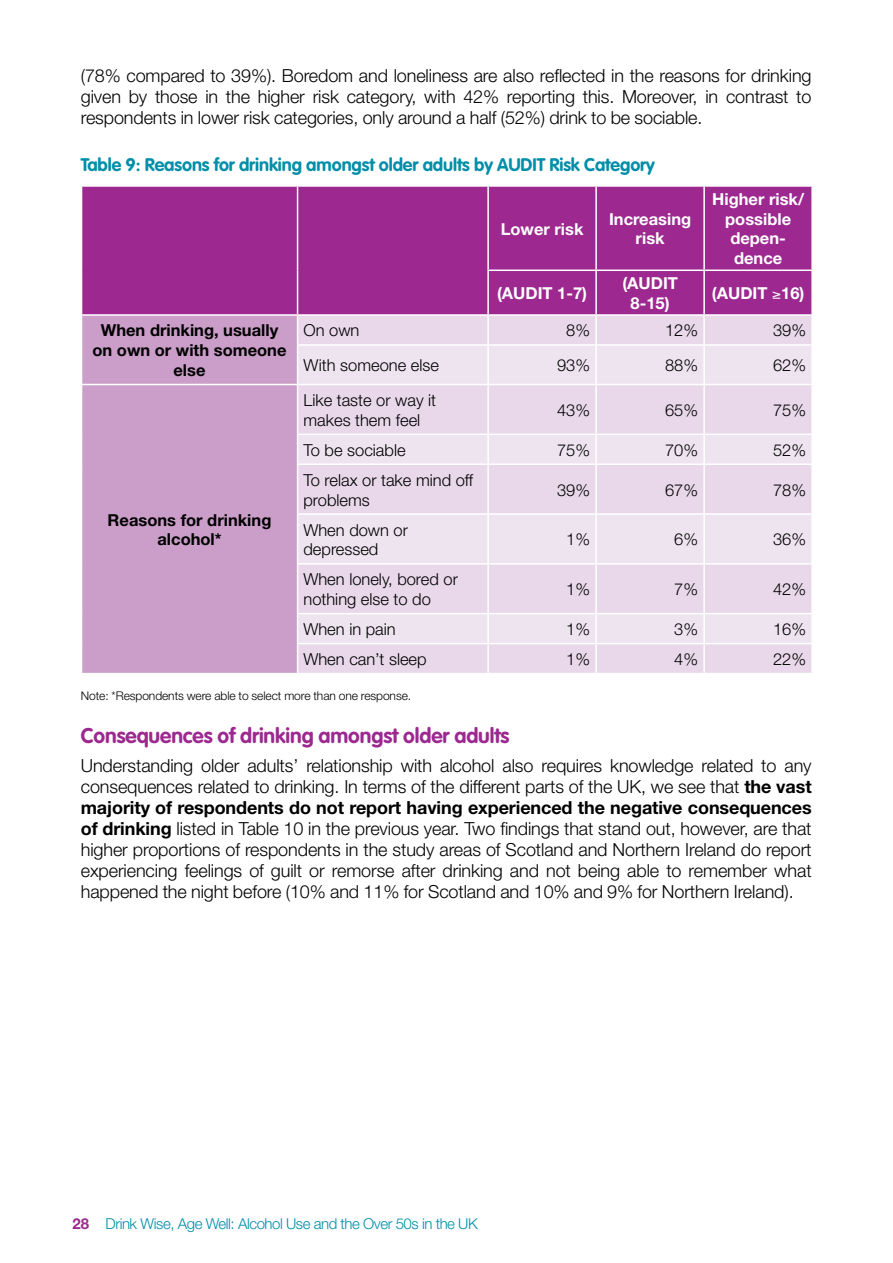
<style>
.page{position:relative;width:893px;height:1263px;background:#fff}
.page>*{position:absolute;margin:0;border:0;box-sizing:border-box;transform-origin:0 0}
.t1{font:700 21px "VAG Rounded";letter-spacing:-.005em;color:#9c2890}
.t2{font:300 18px/21px "Helvetica Neue";letter-spacing:-.005em;color:#000;text-align:justify}
.t3{font:700 18px "VAG Rounded";letter-spacing:-.005em;color:#008ea9}
.t4{font:300 16.5px/19.8px "Helvetica Neue";color:#000}
.t5{font:700 16.5px/19.8px "Helvetica Neue";color:#fff;text-align:center}
.t6{font:700 16.5px/19.8px "Helvetica Neue";color:#000;text-align:center}
.t7{font:300 15px "Helvetica Neue";letter-spacing:-.03em;color:#008ea9}
.t8{font:300 12px "Helvetica Neue";letter-spacing:-.005em;color:#000}
.s1{font-weight:700}
.s2{font-weight:700;color:#9c2890}
</style>
<div class="page">
<div style="left:82px;top:187px;width:729px;height:127px;background:#9c2890"></div>
<div style="left:82px;top:316px;width:215px;height:357px;background:#ca9ec9"></div>
<div style="left:298px;top:316px;width:513px;height:357px;background:#e8d8ea"></div>
<svg style="left:298px;top:346px;width:513px;height:297px;background:#ebdeed"></svg>
<hr style="left:297px;top:187px;width:1px;height:83px;background:#fff">
<hr style="left:297px;top:270px;width:1px;height:44px;background:#fff">
<hr style="left:487px;top:187px;width:2px;height:82px;background:#fff">
<hr style="left:595px;top:187px;width:2px;height:82px;background:#fff">
<hr style="left:703px;top:187px;width:2px;height:82px;background:#fff">
<hr style="left:487px;top:269px;width:109px;height:2px;background:#fff">
<hr style="left:487px;top:271px;width:2px;height:43px;background:#fff">
<hr style="left:596px;top:269px;width:108px;height:2px;background:#fff">
<hr style="left:595px;top:271px;width:2px;height:43px;background:#fff">
<hr style="left:704px;top:269px;width:109px;height:2px;background:#fff">
<hr style="left:703px;top:271px;width:2px;height:43px;background:#fff">
<hr style="left:487px;top:316px;width:2px;height:28px;background:#fff">
<hr style="left:595px;top:316px;width:2px;height:28px;background:#fff">
<hr style="left:703px;top:316px;width:2px;height:28px;background:#fff">
<hr style="left:297px;top:344px;width:191px;height:2px;background:#fff">
<hr style="left:488px;top:344px;width:108px;height:2px;background:#fff">
<hr style="left:487px;top:346px;width:2px;height:38px;background:#fff">
<hr style="left:596px;top:344px;width:108px;height:2px;background:#fff">
<hr style="left:595px;top:346px;width:2px;height:38px;background:#fff">
<hr style="left:704px;top:344px;width:109px;height:2px;background:#fff">
<hr style="left:703px;top:346px;width:2px;height:38px;background:#fff">
<hr style="left:81px;top:384px;width:217px;height:1px;background:#fff">
<hr style="left:298px;top:384px;width:190px;height:1px;background:#fff">
<hr style="left:488px;top:384px;width:108px;height:1px;background:#fff">
<hr style="left:487px;top:385px;width:2px;height:48px;background:#fff">
<hr style="left:596px;top:384px;width:108px;height:1px;background:#fff">
<hr style="left:595px;top:385px;width:2px;height:48px;background:#fff">
<hr style="left:704px;top:384px;width:109px;height:1px;background:#fff">
<hr style="left:703px;top:385px;width:2px;height:48px;background:#fff">
<hr style="left:297px;top:433px;width:191px;height:2px;background:#fff">
<hr style="left:488px;top:433px;width:108px;height:2px;background:#fff">
<hr style="left:487px;top:435px;width:2px;height:28px;background:#fff">
<hr style="left:596px;top:433px;width:108px;height:2px;background:#fff">
<hr style="left:595px;top:435px;width:2px;height:28px;background:#fff">
<hr style="left:704px;top:433px;width:109px;height:2px;background:#fff">
<hr style="left:703px;top:435px;width:2px;height:28px;background:#fff">
<hr style="left:297px;top:463px;width:191px;height:2px;background:#fff">
<hr style="left:488px;top:463px;width:108px;height:2px;background:#fff">
<hr style="left:487px;top:465px;width:2px;height:48px;background:#fff">
<hr style="left:596px;top:463px;width:108px;height:2px;background:#fff">
<hr style="left:595px;top:465px;width:2px;height:48px;background:#fff">
<hr style="left:704px;top:463px;width:109px;height:2px;background:#fff">
<hr style="left:703px;top:465px;width:2px;height:48px;background:#fff">
<hr style="left:297px;top:513px;width:191px;height:2px;background:#fff">
<hr style="left:488px;top:513px;width:108px;height:2px;background:#fff">
<hr style="left:487px;top:515px;width:2px;height:48px;background:#fff">
<hr style="left:596px;top:513px;width:108px;height:2px;background:#fff">
<hr style="left:595px;top:515px;width:2px;height:48px;background:#fff">
<hr style="left:704px;top:513px;width:109px;height:2px;background:#fff">
<hr style="left:703px;top:515px;width:2px;height:48px;background:#fff">
<hr style="left:297px;top:563px;width:191px;height:2px;background:#fff">
<hr style="left:488px;top:563px;width:108px;height:2px;background:#fff">
<hr style="left:487px;top:565px;width:2px;height:48px;background:#fff">
<hr style="left:596px;top:563px;width:108px;height:2px;background:#fff">
<hr style="left:595px;top:565px;width:2px;height:48px;background:#fff">
<hr style="left:704px;top:563px;width:109px;height:2px;background:#fff">
<hr style="left:703px;top:565px;width:2px;height:48px;background:#fff">
<hr style="left:297px;top:613px;width:191px;height:1px;background:#fff">
<hr style="left:488px;top:613px;width:108px;height:1px;background:#fff">
<hr style="left:487px;top:614px;width:2px;height:29px;background:#fff">
<hr style="left:596px;top:613px;width:108px;height:1px;background:#fff">
<hr style="left:595px;top:614px;width:2px;height:29px;background:#fff">
<hr style="left:704px;top:613px;width:109px;height:1px;background:#fff">
<hr style="left:703px;top:614px;width:2px;height:29px;background:#fff">
<hr style="left:297px;top:643px;width:191px;height:1px;background:#fff">
<hr style="left:488px;top:643px;width:108px;height:1px;background:#fff">
<hr style="left:487px;top:644px;width:2px;height:29px;background:#fff">
<hr style="left:596px;top:643px;width:108px;height:1px;background:#fff">
<hr style="left:595px;top:644px;width:2px;height:29px;background:#fff">
<hr style="left:704px;top:643px;width:109px;height:1px;background:#fff">
<hr style="left:703px;top:644px;width:2px;height:29px;background:#fff">
<p class="t2" style="left:81px;top:65px;width:732px">(78% compared to 39%). Boredom and loneliness are also reflected in the reasons for drinking given by those in the higher risk category, with 42% reporting this. Moreover, in contrast to respondents in lower risk categories, only around a half (52%) drink to be sociable.</p>
<p class="t3" style="left:81px;top:154px;width:575px">Table 9: Reasons for drinking amongst older adults by AUDIT Risk Category</p>
<p class="t5" style="left:501px;top:218px;width:84px">Lower risk</p>
<p class="t5" style="left:609px;top:208px;width:84px">Increasing risk</p>
<p class="t5" style="left:712px;top:189px;width:93px">Higher risk/ possible depen&shy;dence</p>
<p class="t5" style="left:497px;top:283px;width:92px">(AUDIT 1-7)</p>
<p class="t5" style="left:622px;top:273px;width:57px">(AUDIT<br>8-15)</p>
<p class="t5" style="left:712px;top:283px;width:94px">(AUDIT ≥16)</p>
<p class="t6" style="left:93px;top:320px;width:195px">When drinking, usually on own or with someone else</p>
<p class="t4" style="left:304px;top:320px;width:57px">On own</p>
<p class="t4" style="left:566px;top:320px;width:25px">8%</p>
<p class="t4" style="left:665px;top:320px;width:35px">12%</p>
<p class="t4" style="left:773px;top:320px;width:35px">39%</p>
<p class="t4" style="left:304px;top:355px;width:137px">With someone else</p>
<p class="t4" style="left:557px;top:355px;width:35px">93%</p>
<p class="t4" style="left:665px;top:355px;width:35px">88%</p>
<p class="t4" style="left:773px;top:355px;width:35px">62%</p>
<p class="t4" style="left:304px;top:390px;width:134px">Like taste or way it makes them feel</p>
<p class="t4" style="left:557px;top:400px;width:35px">43%</p>
<p class="t4" style="left:665px;top:400px;width:35px">65%</p>
<p class="t4" style="left:773px;top:400px;width:35px">75%</p>
<p class="t4" style="left:304px;top:440px;width:104px">To be sociable</p>
<p class="t4" style="left:557px;top:440px;width:35px">75%</p>
<p class="t4" style="left:665px;top:440px;width:35px">70%</p>
<p class="t4" style="left:773px;top:440px;width:35px">52%</p>
<p class="t4" style="left:303px;top:470px;width:171px">To relax or take mind off problems</p>
<p class="t4" style="left:557px;top:479px;width:35px">39%</p>
<p class="t4" style="left:665px;top:479px;width:35px">67%</p>
<p class="t4" style="left:773px;top:479px;width:35px">78%</p>
<p class="t4" style="left:303px;top:519px;width:106px">When down or depressed</p>
<p class="t4" style="left:566px;top:529px;width:25px">1%</p>
<p class="t4" style="left:674px;top:529px;width:25px">6%</p>
<p class="t4" style="left:773px;top:529px;width:35px">36%</p>
<p class="t4" style="left:303px;top:569px;width:156px">When lonely, bored or nothing else to do</p>
<p class="t4" style="left:566px;top:579px;width:25px">1%</p>
<p class="t4" style="left:674px;top:579px;width:25px">7%</p>
<p class="t4" style="left:773px;top:579px;width:35px">42%</p>
<p class="t4" style="left:303px;top:619px;width:94px">When in pain</p>
<p class="t4" style="left:566px;top:619px;width:25px">1%</p>
<p class="t4" style="left:674px;top:619px;width:25px">3%</p>
<p class="t4" style="left:773px;top:619px;width:35px">16%</p>
<p class="t4" style="left:303px;top:649px;width:125px">When can’t sleep</p>
<p class="t4" style="left:566px;top:649px;width:25px">1%</p>
<p class="t4" style="left:674px;top:649px;width:25px">4%</p>
<p class="t4" style="left:773px;top:649px;width:35px">22%</p>
<p class="t8" style="left:81px;top:689px;width:332px">Note: *Respondents were able to select more than one response.</p>
<p class="t1" style="left:81px;top:723px;width:430px">Consequences of drinking amongst older adults</p>
<p class="t2" style="left:81px;top:755px;width:732px">Understanding older adults’ relationship with alcohol also requires knowledge related to any consequences related to drinking. In terms of the different parts of the UK, we see that <span class="s1">the vast majority of respondents do not report having experienced the negative consequences of drinking</span> listed in Table 10 in the previous year. Two findings that stand out, however, are that higher proportions of respondents in the study areas of Scotland and Northern Ireland do report experiencing feelings of guilt or remorse after drinking and not being able to remember what happened the night before (10% and 11% for Scotland and 10% and 9% for Northern Ireland).</p>
<p class="t6" style="left:108px;top:509px;width:165px">Reasons for drinking alcohol*</p>
<p class="t7" style="left:73px;top:1214px;width:407px"><span class="s2">28</span> Drink Wise, Age Well: Alcohol Use and the Over 50s in the UK</p>
</div>
